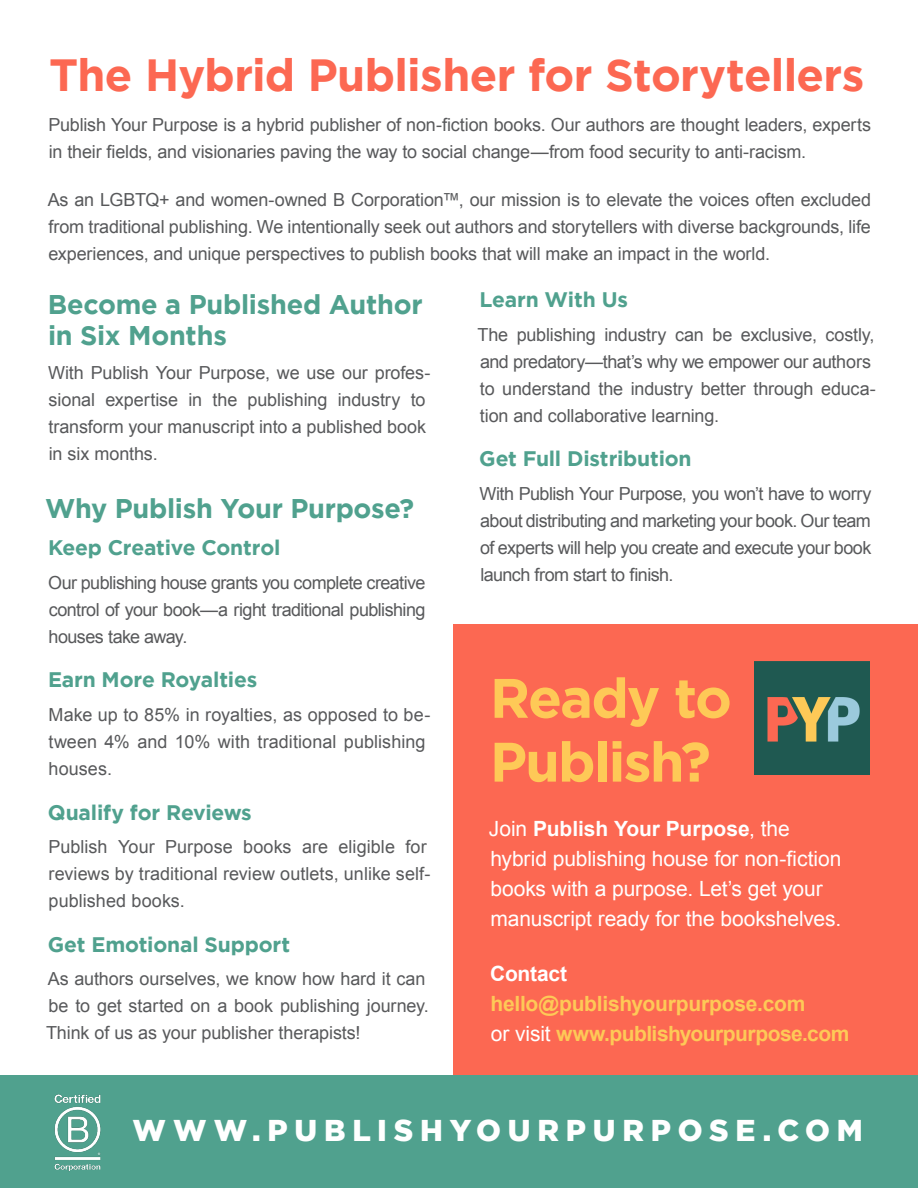
<style>
.page{position:relative;width:918px;height:1188px;background:#fff}
.page>*{position:absolute;margin:0;border:0;box-sizing:border-box;transform-origin:0 0}
.t1{font:700 55.5px/63.8px "Gotham";letter-spacing:-.035em;color:#fec957}
.Paragraph_Style_1{font:700 45px "Gotham";letter-spacing:-.015em;color:#fc6852}
.Body{font:900 30px "Gotham";letter-spacing:.23em;color:#fff}
.Paragraph_Style_1-2{font:700 27px/31px "Gotham";letter-spacing:-.01em;color:#50a18e}
.Body-2{font:21px/30px "Arial";letter-spacing:-.005em;color:#fff}
.Paragraph_Style_3{font:700 21px "Gotham";letter-spacing:-.01em;color:#50a18e}
.Body-3{font:700 21px/30px "Arial";letter-spacing:-.015em;color:#fec957}
.Paragraph_Style_2{font:18px/27px "Arial";letter-spacing:-.01em;color:#58595b}
.s1{font-weight:700}
.s2{color:#fff}
.s3{font-weight:400;color:#fff}
</style>
<div class="page">
<div style="left:453px;top:624px;width:465px;height:452px;background:#fc6852"></div>
<div style="left:0;top:1076px;width:918px;height:112px;background:#50a18e"></div>
<img style="left:54px;top:1094px;width:47px;height:78px">
<img style="left:755px;top:661px;width:114px;height:113px">
<p class="Paragraph_Style_1" style="left:49px;top:49px;width:817px">The Hybrid Publisher for Storytellers</p>
<p class="Paragraph_Style_2" style="left:48px;top:112px;width:824px">Publish Your Purpose is a hybrid publisher of non-fiction books. Our authors are thought leaders, experts in their fields, and visionaries paving the way to social change—from food security to anti-racism.</p>
<p class="Paragraph_Style_2" style="left:48px;top:186px;width:825px;text-align:justify">As an LGBTQ+ and women-owned B Corporation™, our mission is to elevate the voices often excluded from traditional publishing. We intentionally seek out authors and storytellers with diverse backgrounds, life experiences, and unique perspectives to publish books that will make an impact in the world.</p>
<p class="Paragraph_Style_1-2" style="left:48px;top:288px;width:376px">Become a Published Author in Six Months</p>
<p class="Paragraph_Style_2" style="left:48px;top:359px;width:384px">With Publish Your Purpose, we use our profes&shy;sional expertise in the publishing industry to transform your manuscript into a published book in six months.</p>
<p class="Paragraph_Style_1-2" style="left:45px;top:492px;width:370px">Why Publish Your Purpose?</p>
<p class="Paragraph_Style_3" style="left:48px;top:536px;width:234px">Keep Creative Control</p>
<p class="Paragraph_Style_2" style="left:48px;top:569px;width:379px;text-align:justify">Our publishing house grants you complete creative control of your book—a right traditional publishing houses take away.</p>
<p class="Paragraph_Style_3" style="left:48px;top:668px;width:211px">Earn More Royalties</p>
<p class="Paragraph_Style_2" style="left:48px;top:702px;width:383px">Make up to 85% in royalties, as opposed to be&shy;tween 4% and 10% with traditional publishing houses.</p>
<p class="Paragraph_Style_3" style="left:48px;top:800px;width:206px">Qualify for Reviews</p>
<p class="Paragraph_Style_2" style="left:48px;top:834px;width:383px">Publish Your Purpose books are eligible for reviews by traditional review outlets, unlike self&shy;published books.</p>
<p class="Paragraph_Style_3" style="left:48px;top:932px;width:244px">Get Emotional Support</p>
<p class="Paragraph_Style_2" style="left:46px;top:966px;width:384px">As authors ourselves, we know how hard it can be to get started on a book publishing journey.<br>Think of us as your publisher therapists!</p>
<p class="Paragraph_Style_3" style="left:480px;top:287px;width:150px">Learn With Us</p>
<p class="Paragraph_Style_2" style="left:478px;top:321px;width:400px">The publishing industry can be exclusive, costly, and predatory—that’s why we empower our authors to understand the industry better through educa&shy;tion and collaborative learning.</p>
<p class="Paragraph_Style_3" style="left:479px;top:446px;width:214px">Get Full Distribution</p>
<p class="Paragraph_Style_2" style="left:480px;top:480px;width:393px;text-align:justify">With Publish Your Purpose, you won’t have to worry about distributing and marketing your book. Our team of experts will help you create and execute your book launch from start to finish.</p>
<h1 class="t1" style="left:490px;top:665px;width:243px">Ready to<br>Publish?</h1>
<p class="Body-2" style="left:489px;top:814px;width:354px">Join <span class="s1">Publish Your Purpose</span>, the hybrid publishing house for non-fiction books with a purpose. Let’s get your manuscript ready for the bookshelves.</p>
<p class="Body-3" style="left:490px;top:959px;width:361px"><span class="s2">Contact </span>hello@publishyourpurpose.com<br><span class="s3">or visit</span> www.publishyourpurpose.com</p>
<p class="Body" style="left:133px;top:1113px;width:732px">WWW.PUBLISHYOURPURPOSE.COM</p>
</div>
